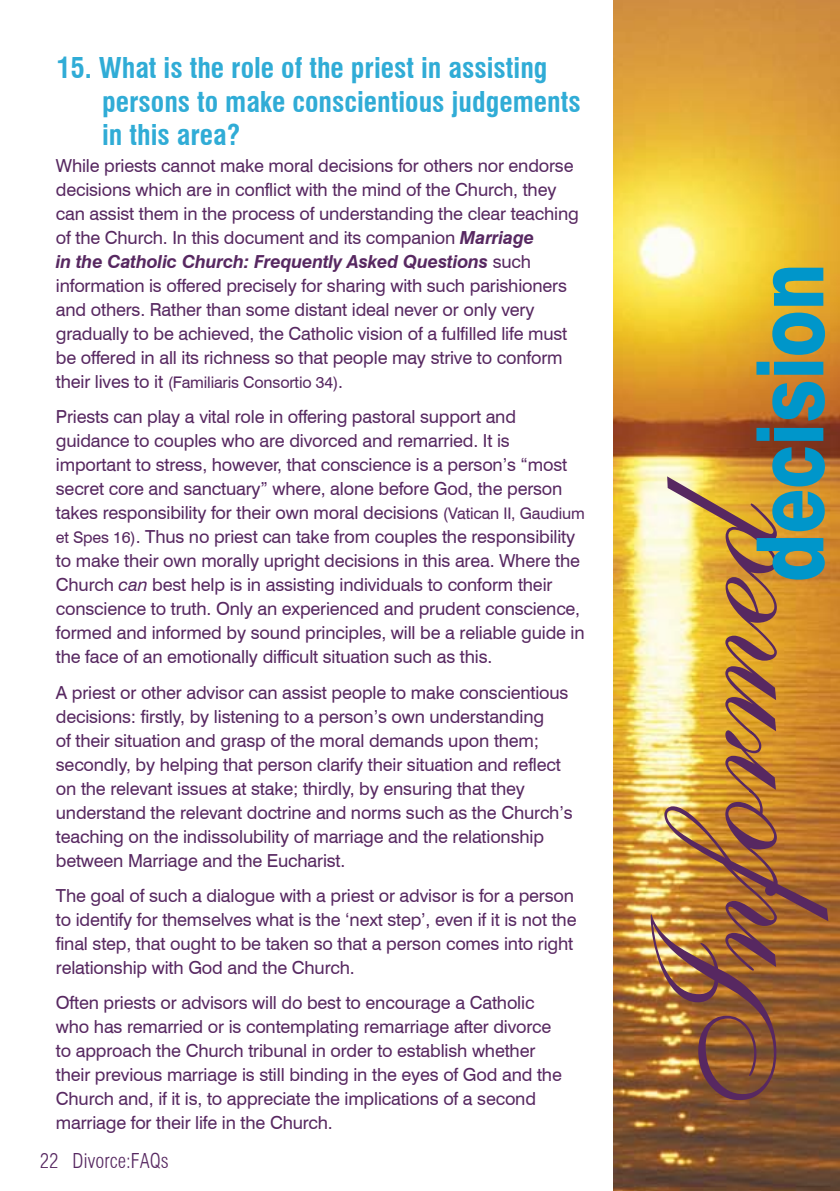
<style>
.page{position:relative;width:840px;height:1191px;background:#fff}
.page>*{position:absolute;margin:0;border:0;box-sizing:border-box;transform-origin:0 0}
.t1{font:700 condensed 28px/33.6px "Swiss 721 BT";color:#30acd6}
.t2{font:300 condensed 20px "Swiss 721 BT";color:#572861}
.t3{font:18px/24px "Swiss 721 BT";letter-spacing:-.01em;color:#572861}
.t4{font:16px "Swiss 721 BT";letter-spacing:-.01em;color:#572861}
.s1{font-weight:700;font-style:italic}
.s2{font-size:18px}
.s3{font-size:16px}
.s4{font-style:italic}
</style>
<div class="page">
<img style="left:613px;top:0;width:226px;height:1191px">
<img style="left:650px;top:476px;width:177px;height:624px">
<svg style="left:756px;top:268px;width:68px;height:311px;background:#688e77"></svg>
<h1 class="t1" style="left:102px;top:51px;width:480px;text-indent:-45px">15. What is the role of the priest in assisting persons to make conscientious judgements in this area?</h1>
<p class="t3" style="left:56px;top:153px;width:524px">While priests cannot make moral decisions for others nor endorse decisions which are in conflict with the mind of the Church, they can assist them in the process of understanding the clear teaching of the Church. In this document and its companion <span class="s1">Marriage<br>in the Catholic Church: Frequently Asked Questions</span> such information is offered precisely for sharing with such parishioners and others. Rather than some distant ideal never or only very gradually to be achieved, the Catholic vision of a fulfilled life must be offered in all its richness so that people may strive to conform</p>
<p class="t4" style="left:56px;top:372px;width:288px"><span class="s2">their lives to it</span> (Familiaris Consortio 34)<span class="s2">.</span></p>
<p class="t3" style="left:56px;top:405px;width:530px">Priests can play a vital role in offering pastoral support and guidance to couples who are divorced and remarried. It is important to stress, however, that conscience is a person’s “most secret core and sanctuary” where, alone before God, the person takes responsibility for their own moral decisions <span class="s3">(Vatican II, Gaudium et Spes 16)</span>. Thus no priest can take from couples the responsibility to make their own morally upright decisions in this area. Where the Church <span class="s4">can</span> best help is in assisting individuals to conform their conscience to truth. Only an experienced and prudent conscience, formed and informed by sound principles, will be a reliable guide in the face of an emotionally difficult situation such as this.</p>
<p class="t3" style="left:56px;top:680px;width:518px">A priest or other advisor can assist people to make conscientious decisions: firstly, by listening to a person’s own understanding<br>of their situation and grasp of the moral demands upon them; secondly, by helping that person clarify their situation and reflect on the relevant issues at stake; thirdly, by ensuring that they understand the relevant doctrine and norms such as the Church’s teaching on the indissolubility of marriage and the relationship between Marriage and the Eucharist.</p>
<p class="t3" style="left:56px;top:883px;width:522px">The goal of such a dialogue with a priest or advisor is for a person to identify for themselves what is the ‘next step’, even if it is not the final step, that ought to be taken so that a person comes into right relationship with God and the Church.</p>
<p class="t3" style="left:56px;top:991px;width:507px">Often priests or advisors will do best to encourage a Catholic who has remarried or is contemplating remarriage after divorce to approach the Church tribunal in order to establish whether their previous marriage is still binding in the eyes of God and the Church and, if it is, to appreciate the implications of a second marriage for their life in the Church.</p>
<p class="t2" style="left:40px;top:1148px;width:130px">22 Divorce:FAQs</p>
</div>
